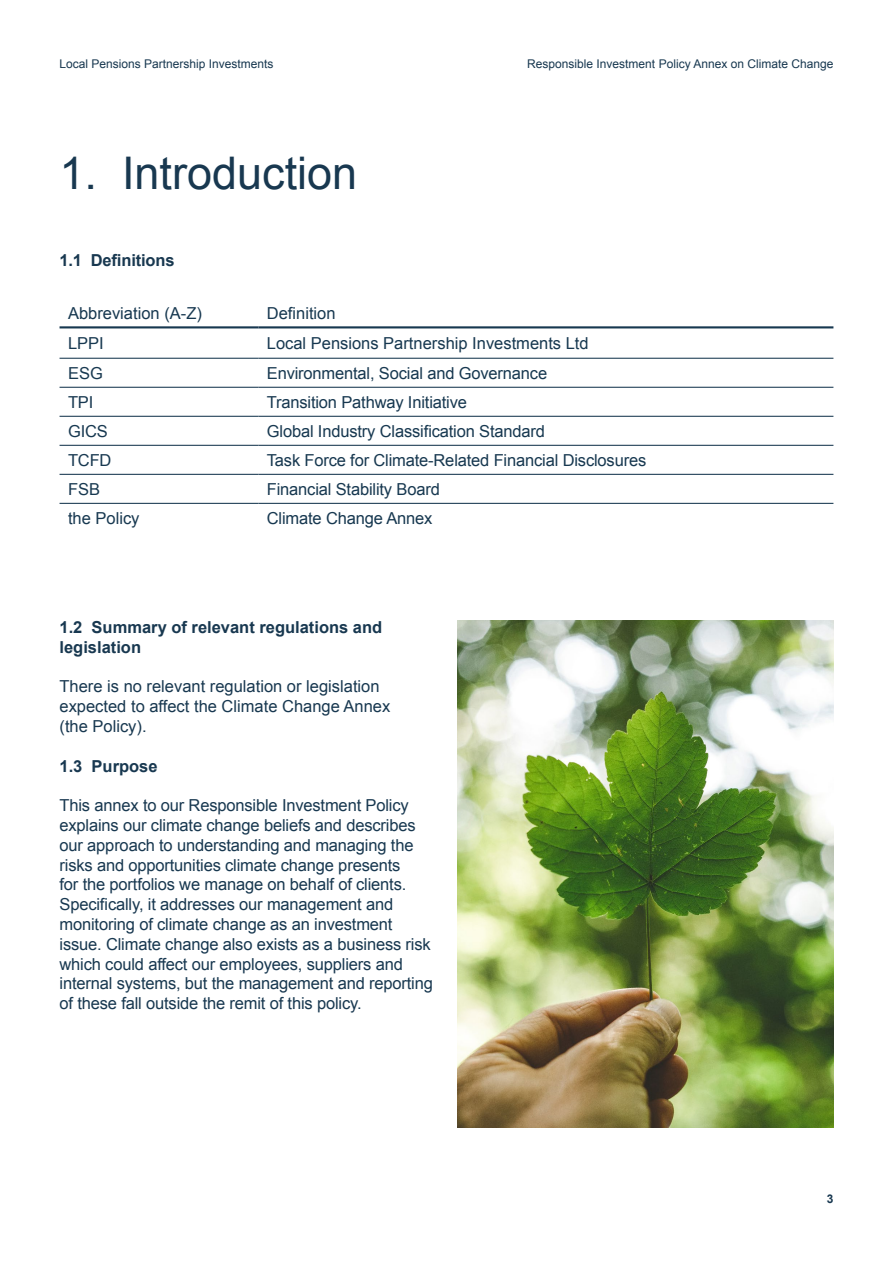
<style>
.page{position:relative;width:893px;height:1263px;background:#fff}
.page>*{position:absolute;margin:0;border:0;box-sizing:border-box;transform-origin:0 0}
.t1{font:45px "Arial";color:#183850}
.t2{font:16.5px/19.8px "Arial";letter-spacing:-.01em;color:#183850}
.t3{font:16.5px "Arial";letter-spacing:-.01em;color:#173850}
.t4{font:700 16.5px/19.8px "Arial";color:#183850}
.t5{font:12px "Arial";color:#183850}
.t6{font:700 12px "Arial";color:#183850}
</style>
<div class="page">
<hr style="left:60px;top:326px;width:198px;height:2px;background:#173850">
<hr style="left:258px;top:326px;width:575px;height:2px;background:#173850">
<hr style="left:60px;top:358px;width:198px;height:1px;background:#173850">
<hr style="left:258px;top:358px;width:575px;height:1px;background:#173850">
<hr style="left:60px;top:387px;width:198px;height:1px;background:#183850">
<hr style="left:258px;top:387px;width:575px;height:1px;background:#183850">
<hr style="left:60px;top:416px;width:198px;height:1px;background:#183850">
<hr style="left:258px;top:416px;width:575px;height:1px;background:#183850">
<hr style="left:60px;top:445px;width:198px;height:1px;background:#183850">
<hr style="left:258px;top:445px;width:575px;height:1px;background:#183850">
<hr style="left:60px;top:474px;width:198px;height:1px;background:#183850">
<hr style="left:258px;top:474px;width:575px;height:1px;background:#183850">
<hr style="left:60px;top:503px;width:198px;height:1px;background:#173850">
<hr style="left:258px;top:503px;width:575px;height:1px;background:#173850">
<img style="left:457px;top:621px;width:376px;height:506px">
<p class="t5" style="left:60px;top:56px;width:216px">Local Pensions Partnership Investments</p>
<p class="t5" style="left:527px;top:56px;width:308px">Responsible Investment Policy Annex on Climate Change</p>
<h1 class="t1" style="left:60px;top:144px;width:299px">1. Introduction</h1>
<p class="t4" style="left:60px;top:251px;width:117px">1.1 Definitions</p>
<p class="t3" style="left:68px;top:302px;width:135px">Abbreviation (A-Z)</p>
<p class="t3" style="left:267px;top:302px;width:70px">Definition</p>
<p class="t3" style="left:68px;top:332px;width:37px">LPPI</p>
<p class="t3" style="left:267px;top:332px;width:323px">Local Pensions Partnership Investments Ltd</p>
<p class="t3" style="left:68px;top:362px;width:36px">ESG</p>
<p class="t3" style="left:267px;top:362px;width:282px">Environmental, Social and Governance</p>
<p class="t3" style="left:68px;top:391px;width:27px">TPI</p>
<p class="t3" style="left:267px;top:391px;width:202px">Transition Pathway Initiative</p>
<p class="t3" style="left:68px;top:420px;width:41px">GICS</p>
<p class="t3" style="left:267px;top:420px;width:280px">Global Industry Classification Standard</p>
<p class="t3" style="left:68px;top:449px;width:45px">TCFD</p>
<p class="t3" style="left:267px;top:449px;width:381px">Task Force for Climate-Related Financial Disclosures</p>
<p class="t3" style="left:68px;top:478px;width:34px">FSB</p>
<p class="t3" style="left:267px;top:478px;width:175px">Financial Stability Board</p>
<p class="t3" style="left:68px;top:507px;width:73px">the Policy</p>
<p class="t3" style="left:267px;top:507px;width:167px">Climate Change Annex</p>
<p class="t4" style="left:60px;top:618px;width:324px">1.2 Summary of relevant regulations and legislation</p>
<p class="t2" style="left:60px;top:677px;width:332px">There is no relevant regulation or legislation expected to affect the Climate Change Annex (the Policy).</p>
<p class="t4" style="left:60px;top:756px;width:100px">1.3 Purpose</p>
<p class="t2" style="left:60px;top:795px;width:375px">This annex to our Responsible Investment Policy explains our climate change beliefs and describes our approach to understanding and managing the risks and opportunities climate change presents<br>for the portfolios we manage on behalf of clients.<br>Specifically, it addresses our management and monitoring of climate change as an investment issue. Climate change also exists as a business risk which could affect our employees, suppliers and internal systems, but the management and reporting of these fall outside the remit of this policy.</p>
<p class="t6" style="left:827px;top:1191px;width:8px">3</p>
</div>
